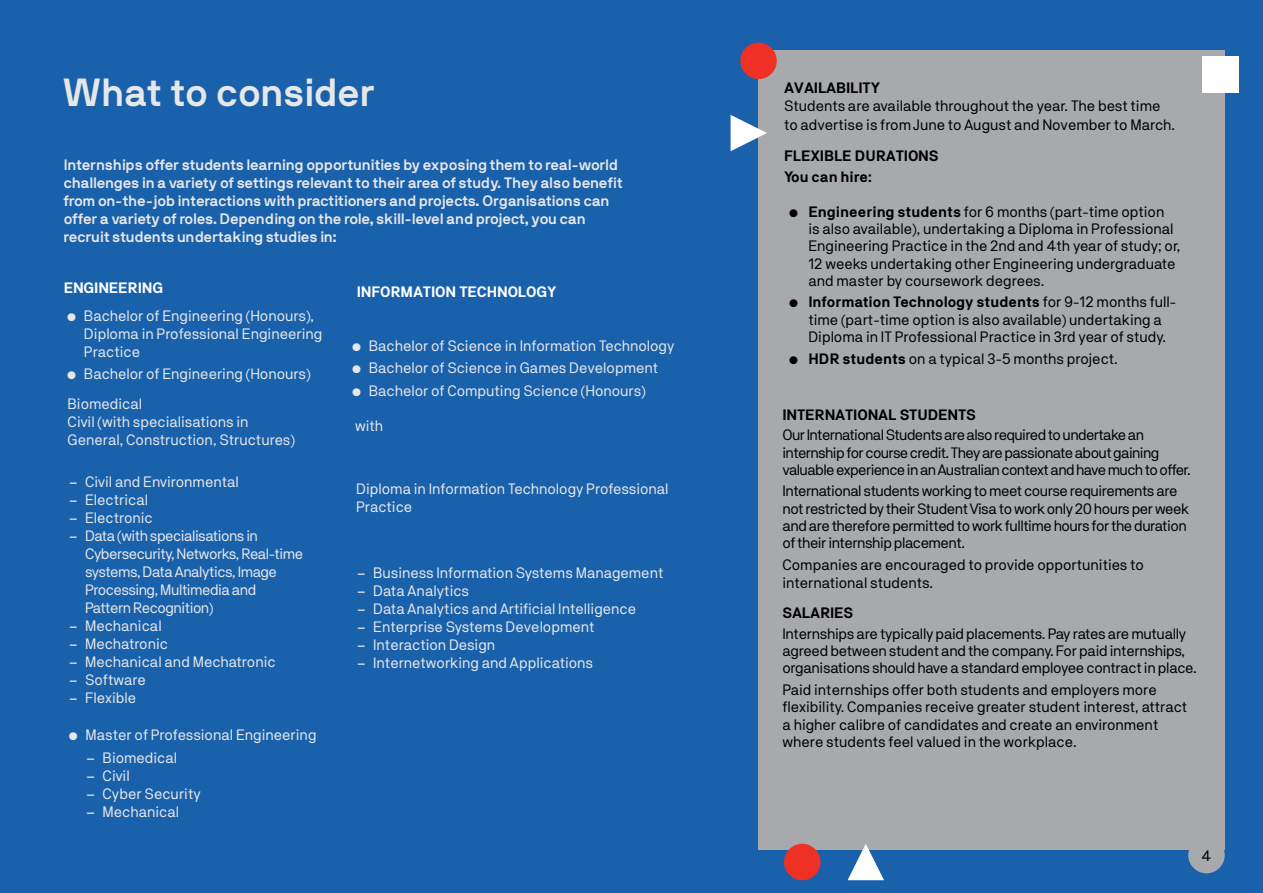
<style>
.page{position:relative;width:1263px;height:893px;background:#1a61ac}
.page>*{position:absolute;margin:0;border:0;box-sizing:border-box;transform-origin:0 0}
.t1{font:700 39px "NB International Pro";letter-spacing:-.005em;color:#e6e7e8}
.t2{font:15px/17.2px "NB Akademie Std";letter-spacing:-.01em;color:#000}
.t3{font:15px/18px "NB Akademie Std";color:#e6e7e8}
.t4{font:700 15px/18px "NB International Pro";color:#e6e7e8}
.t5{font:15px/17.2px "NB Akademie Std";letter-spacing:-.03em;color:#000}
.t6{font:15px/17.2px "NB Akademie Std";letter-spacing:-.04em;color:#000}
.t7{font:15px/18px "NB Akademie Std";letter-spacing:-.03em;color:#e6e7e8}
.t8{font:700 15px/21.1px "NB Akademie Std";letter-spacing:-.01em;color:#000}
.t9{font:700 15px "NB Akademie Std";letter-spacing:-.01em;color:#fff}
.s1{font-family:"NB International Pro"}
.s2{font-weight:700}
</style>
<div class="page">
<div style="left:1188px;top:837px;width:37px;height:36px;background:#a7a9ac;border-radius:50%"></div>
<div style="left:758px;top:50px;width:467px;height:799px;background:#a7a9ac"></div>
<svg style="left:730px;top:115px;width:37px;height:36px"></svg>
<div style="left:740px;top:43px;width:37px;height:36px;background:#ee3124;border-radius:50%"></div>
<div style="left:1202px;top:56px;width:36px;height:37px;background:#fff"></div>
<div style="left:784px;top:844px;width:36px;height:36px;background:#ee3124;border-radius:50%"></div>
<svg style="left:847px;top:844px;width:37px;height:36px"></svg>
<h1 class="t1" style="left:63px;top:70px;width:314px">What to consider</h1>
<p class="t4" style="left:64px;top:156px;width:560px">Internships offer students learning opportunities by exposing them to real-world challenges in a variety of settings relevant to their area of study. They also benefit from on-the-job interactions with practitioners and projects. Organisations can offer a variety of roles. Depending on the role, skill-level and project, you can recruit students undertaking studies in:</p>
<p class="t9" style="left:64px;top:280px;width:101px">ENGINEERING</p>
<p class="t3" style="left:84px;top:307px;width:240px;text-indent:-17px">• Bachelor of Engineering (Honours),<br>Diploma in Professional Engineering<br>Practice</p>
<p class="t3" style="left:67px;top:359px;width:245px;line-height:30.2px">• Bachelor of Engineering (Honours)<br>Biomedical</p>
<p class="t3" style="left:68px;top:413px;width:229px">Civil (with specialisations in<br>General, Construction, Structures)</p>
<p class="t3" style="left:68px;top:473px;width:172px"><span class="s1">–</span> Civil and Environmental</p>
<p class="t3" style="left:68px;top:491px;width:82px"><span class="s1">–</span> Electrical</p>
<p class="t3" style="left:68px;top:509px;width:86px"><span class="s1">–</span> Electronic</p>
<p class="t7" style="left:85px;top:527px;width:220px;text-indent:-17px"><span class="s1">–</span> Data (with specialisations in<br>Cybersecurity, Networks, Real-time systems, Data Analytics, Image<br>Processing, Multimedia and<br>Pattern Recognition)</p>
<p class="t3" style="left:68px;top:617px;width:95px"><span class="s1">–</span> Mechanical</p>
<p class="t3" style="left:68px;top:635px;width:101px"><span class="s1">–</span> Mechatronic</p>
<p class="t3" style="left:68px;top:653px;width:209px"><span class="s1">–</span> Mechanical and Mechatronic</p>
<p class="t3" style="left:68px;top:671px;width:79px"><span class="s1">–</span> Software</p>
<p class="t3" style="left:68px;top:689px;width:70px"><span class="s1">–</span> Flexible</p>
<p class="t3" style="left:69px;top:726px;width:249px">• Master of Professional Engineering</p>
<p class="t3" style="left:86px;top:748px;width:93px"><span class="s1">–</span> Biomedical</p>
<p class="t3" style="left:86px;top:766px;width:46px"><span class="s1">–</span> Civil</p>
<p class="t3" style="left:86px;top:784px;width:117px"><span class="s1">–</span> Cyber Security</p>
<p class="t3" style="left:86px;top:802px;width:95px"><span class="s1">–</span> Mechanical</p>
<p class="t9" style="left:357px;top:283px;width:201px">INFORMATION TECHNOLOGY</p>
<p class="t3" style="left:352px;top:337px;width:324px">• Bachelor of Science in Information Technology</p>
<p class="t3" style="left:352px;top:359px;width:308px">• Bachelor of Science in Games Development</p>
<p class="t3" style="left:352px;top:381px;width:295px">• Bachelor of Computing Science (Honours)</p>
<p class="t3" style="left:355px;top:417px;width:30px">with</p>
<p class="t3" style="left:356px;top:480px;width:314px">Diploma in Information Technology Professional<br>Practice</p>
<p class="t3" style="left:356px;top:563px;width:309px"><span class="s1">–</span> Business Information Systems Management</p>
<p class="t3" style="left:356px;top:581px;width:114px"><span class="s1">–</span> Data Analytics</p>
<p class="t3" style="left:356px;top:599px;width:281px"><span class="s1">–</span> Data Analytics and Artificial Intelligence</p>
<p class="t3" style="left:356px;top:617px;width:240px"><span class="s1">–</span> Enterprise Systems Development</p>
<p class="t3" style="left:356px;top:635px;width:141px"><span class="s1">–</span> Interaction Design</p>
<p class="t3" style="left:356px;top:653px;width:238px"><span class="s1">–</span> Internetworking and Applications</p>
<p class="t8" style="left:784px;top:77px;width:98px">AVAILABILITY</p>
<p class="t2" style="left:784px;top:97px;width:393px;line-height:18.9px">Students are available throughout the year. The best time to advertise is from June to August and November to March.</p>
<p class="t8" style="left:784px;top:145px;width:156px">FLEXIBLE DURATIONS<br>You can hire:</p>
<p class="t2" style="left:808px;top:203px;width:374px;text-indent:-20px">• <span class="s2">Engineering students</span> for 6 months (part-time option<br>is also available), undertaking a Diploma in Professional Engineering Practice in the 2nd and 4th year of study; or, 12 weeks undertaking other Engineering undergraduate and master by coursework degrees.</p>
<p class="t2" style="left:808px;top:293px;width:369px;text-indent:-20px">• <span class="s2">Information Technology students</span> for 9-12 months full&shy;time (part-time option is also available) undertaking a<br>Diploma in IT Professional Practice in 3rd year of study.</p>
<p class="t2" style="left:789px;top:350px;width:331px">• <span class="s2">HDR students</span> on a typical 3-5 months project.</p>
<p class="t8" style="left:782px;top:404px;width:195px">INTERNATIONAL STUDENTS</p>
<p class="t6" style="left:782px;top:426px;width:410px">Our International Students are also required to undertake an internship for course credit. They are passionate about gaining valuable experience in anAustralian context and have much to offer.</p>
<p class="t5" style="left:782px;top:482px;width:408px">International students working to meet course requirements are not restricted by their Student Visa to work only 20 hours per week and are therefore permitted to work fulltime hours for the duration of their internship placement.</p>
<p class="t2" style="left:782px;top:555px;width:363px;line-height:18px">Companies are encouraged to provide opportunities to international students.</p>
<p class="t8" style="left:782px;top:602px;width:72px">SALARIES</p>
<p class="t2" style="left:782px;top:625px;width:416px">Internships are typically paid placements. Pay rates are mutually agreed between student and the company. For paid internships, organisations should have a standard employee contract in place.</p>
<p class="t2" style="left:782px;top:681px;width:406px">Paid internships offer both students and employers more flexibility. Companies receive greater student interest, attract a higher calibre of candidates and create an environment where students feel valued in the workplace.</p>
<p class="t2" style="left:1201px;top:847px;width:11px">4</p>
</div>
